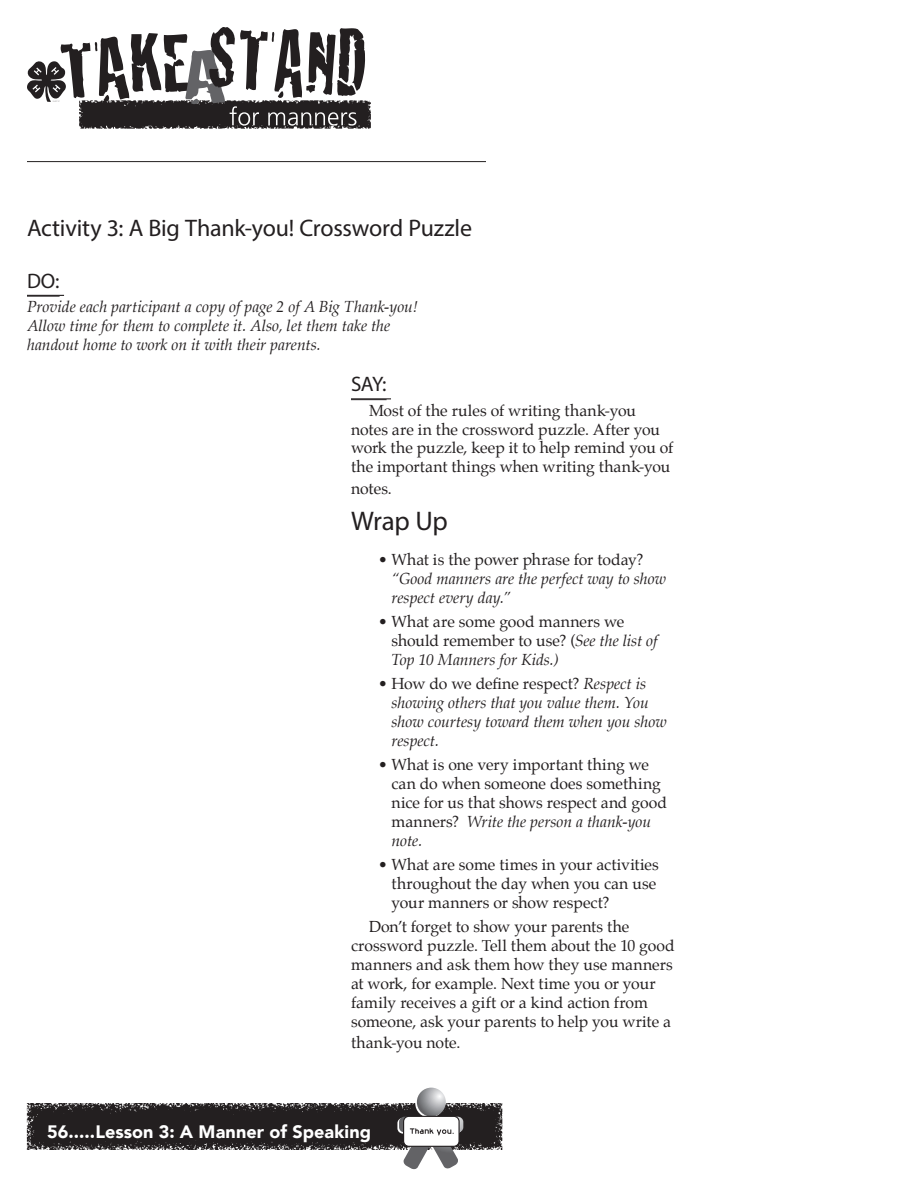
<style>
.page{position:relative;width:918px;height:1188px;background:#fff}
.page>*{position:absolute;margin:0;border:0;box-sizing:border-box;transform-origin:0 0}
.Paragraph_heading{font:27px "Myriad Pro";letter-spacing:-.015em;color:#231f20}
.Paragraph_heading-2{font:24px "Myriad Pro";letter-spacing:-.01em;color:#231f20}
.Say_heading{font:21px "Myriad Pro";color:#231f20}
.Do_heading{font:21px "Myriad Pro";color:#231f20}
.t1{font:900 18px "Avenir";letter-spacing:.005em;color:#fff}
.say_body{font:15.75px/18.9px "Palatino";color:#231f20}
.Do_body{font:italic 15.75px/18.9px "Palatino";color:#231f20}
.s1{font-style:normal}
.s2{font-style:italic}
</style>
<div class="page">
<img style="left:26px;top:1087px;width:477px;height:63px">
<svg style="left:415px;top:1089px;width:29px;height:29px"></svg>
<svg style="left:417px;top:1088px;width:29px;height:29px"></svg>
<svg style="left:397px;top:1116px;width:66px;height:54px"></svg>
<img style="left:79px;top:59px;width:292px;height:70px">
<svg style="left:27px;top:27px;width:338px;height:99px"></svg>
<hr style="left:27px;top:161px;width:459px;height:1px;background:#231f20">
<hr style="left:27px;top:296px;width:33px;height:1px;background:#231f20">
<hr style="left:27px;top:295px;width:37px;height:1px;background:#231f20">
<hr style="left:351px;top:399px;width:36px;height:1px;background:#231f20">
<hr style="left:351px;top:398px;width:40px;height:1px;background:#231f20">
<p class="Paragraph_heading-2" style="left:27px;top:213px;width:447px">Activity 3: A Big Thank-you! Crossword Puzzle</p>
<p class="Do_heading" style="left:27px;top:268px;width:34px">DO:</p>
<p class="Do_body" style="left:27px;top:299px;width:393px">Provide each participant a copy of page 2 of A Big Thank-you!<br>Allow time for them to complete it. Also, let them take the handout home to work on it with their parents.</p>
<p class="Say_heading" style="left:351px;top:371px;width:37px">SAY:</p>
<p class="say_body" style="left:351px;top:402px;width:324px;text-indent:18px">Most of the rules of writing thank-you notes are in the crossword puzzle. After you work the puzzle, keep it to help remind you of the important things when writing thank-you</p>
<p class="say_body" style="left:351px;top:480px;width:42px">notes.</p>
<p class="Paragraph_heading" style="left:351px;top:504px;width:98px">Wrap Up</p>
<p class="Do_body" style="left:392px;top:552px;width:276px;text-indent:-14px"><span class="s1">• What is the power phrase for today? </span>“Good manners are the perfect way to show respect every day.”</p>
<p class="say_body" style="left:392px;top:614px;width:268px;text-indent:-14px">• What are some good manners we should remember to use? (<span class="s2">See the list of<br>Top 10 Manners for Kids.)</span></p>
<p class="Do_body" style="left:392px;top:676px;width:277px;text-indent:-14px"><span class="s1">• How do we define respect?</span> Respect is showing others that you value them. You show courtesy toward them when you show respect.</p>
<p class="say_body" style="left:392px;top:757px;width:277px;text-indent:-14px">• What is one very important thing we can do when someone does something nice for us that shows respect and good manners? <span class="s2">Write the person a thank-you note.</span></p>
<p class="say_body" style="left:392px;top:857px;width:269px;text-indent:-14px">• What are some times in your activities throughout the day when you can use your manners or show respect?</p>
<p class="say_body" style="left:351px;top:919px;width:325px;text-indent:18px">Don’t forget to show your parents the crossword puzzle. Tell them about the 10 good manners and ask them how they use manners at work, for example. Next time you or your family receives a gift or a kind action from someone, ask your parents to help you write a</p>
<p class="say_body" style="left:351px;top:1035px;width:111px">thank-you note.</p>
<p class="t1" style="left:47px;top:1117px;width:325px">56.....Lesson 3: A Manner of Speaking</p>
</div>
